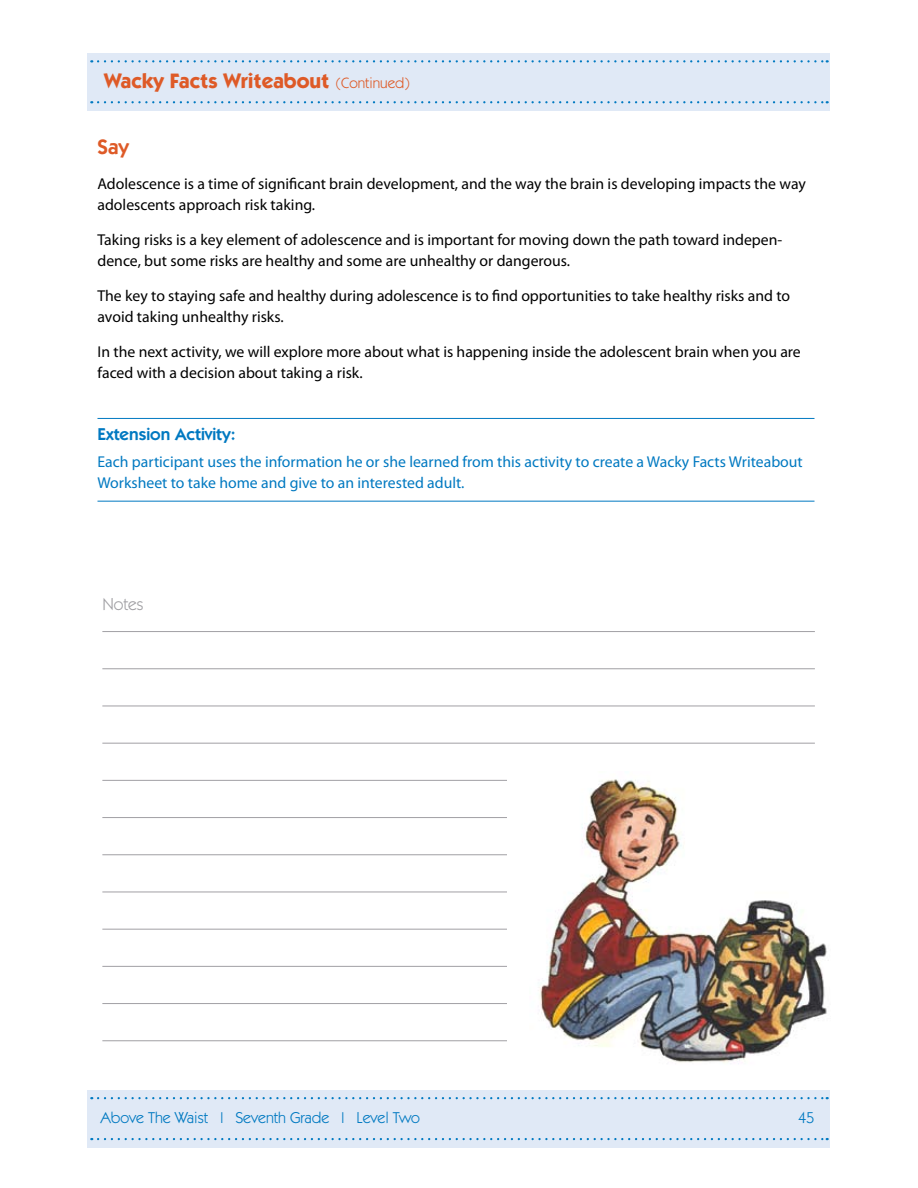
<style>
.page{position:relative;width:918px;height:1188px;background:#fff}
.page>*{position:absolute;margin:0;border:0;box-sizing:border-box;transform-origin:0 0}
.t1{font:700 21px "Itc Kabel";color:#de5a27}
.t2{font:600 21px "Itc Kabel";color:#de5a27}
.t3{font:600 17.25px "Itc Kabel";color:#0079c1}
.t4{font:17.25px "Itc Kabel";color:#a1a0a4}
.t5{font:15.75px/21px "Myriad Pro";color:#000}
.t6{font:15.75px/21px "Myriad Pro";color:#0079c1}
.t7{font:15.75px "Itc Kabel";color:#0079c1}
.s1{font-weight:400;font-size:15px}
</style>
<div class="page">
<div style="left:88px;top:1090px;width:742px;height:58px;background:#e0e9f6"></div>
<svg style="left:98px;top:1097px;width:730px;height:2px"></svg>
<svg style="left:98px;top:1138px;width:730px;height:2px"></svg>
<div style="left:88px;top:53px;width:742px;height:58px;background:#e0e9f6"></div>
<svg style="left:98px;top:60px;width:730px;height:2px"></svg>
<svg style="left:98px;top:101px;width:730px;height:2px"></svg>
<hr style="left:102px;top:631px;width:713px;height:1px;background:#a1a0a4">
<hr style="left:102px;top:668px;width:713px;height:1px;background:#a1a0a4">
<hr style="left:102px;top:706px;width:713px;height:1px;background:#a1a0a4">
<hr style="left:102px;top:743px;width:713px;height:1px;background:#a1a0a4">
<hr style="left:102px;top:780px;width:412px;height:1px;background:#a1a0a4">
<hr style="left:102px;top:817px;width:412px;height:1px;background:#a1a0a4">
<hr style="left:102px;top:854px;width:412px;height:1px;background:#a1a0a4">
<hr style="left:102px;top:892px;width:412px;height:1px;background:#a1a0a4">
<hr style="left:102px;top:929px;width:412px;height:1px;background:#a1a0a4">
<hr style="left:102px;top:966px;width:412px;height:1px;background:#a1a0a4">
<hr style="left:102px;top:1003px;width:412px;height:1px;background:#a1a0a4">
<hr style="left:102px;top:1040px;width:412px;height:1px;background:#a1a0a4">
<hr style="left:98px;top:418px;width:716px;height:1px;background:#0079c1">
<hr style="left:98px;top:501px;width:716px;height:1px;background:#0079c1">
<div style="left:507px;top:753px;width:323px;height:318px;background:#fff"></div>
<img style="left:539px;top:779px;width:288px;height:284px">
<h1 class="t1" style="left:104px;top:68px;width:307px">Wacky Facts Writeabout <span class="s1">(Continued)</span></h1>
<h1 class="t2" style="left:98px;top:135px;width:33px">Say</h1>
<p class="t5" style="left:98px;top:173px;width:710px">Adolescence is a time of significant brain development, and the way the brain is developing impacts the way adolescents approach risk taking.</p>
<p class="t5" style="left:98px;top:229px;width:686px">Taking risks is a key element of adolescence and is important for moving down the path toward indepen&shy;dence, but some risks are healthy and some are unhealthy or dangerous.</p>
<p class="t5" style="left:98px;top:285px;width:694px">The key to staying safe and healthy during adolescence is to find opportunities to take healthy risks and to avoid taking unhealthy risks.</p>
<p class="t5" style="left:98px;top:341px;width:705px">In the next activity, we will explore more about what is happening inside the adolescent brain when you are faced with a decision about taking a risk.</p>
<p class="t3" style="left:98px;top:424px;width:139px">Extension Activity:</p>
<p class="t6" style="left:98px;top:451px;width:707px">Each participant uses the information he or she learned from this activity to create a Wacky Facts Writeabout<br>Worksheet to take home and give to an interested adult.</p>
<p class="t4" style="left:102px;top:594px;width:43px">Notes</p>
<p class="t7" style="left:100px;top:1109px;width:321px">Above The Waist | Seventh Grade | Level Two</p>
<p class="t7" style="left:799px;top:1109px;width:17px">45</p>
</div>
